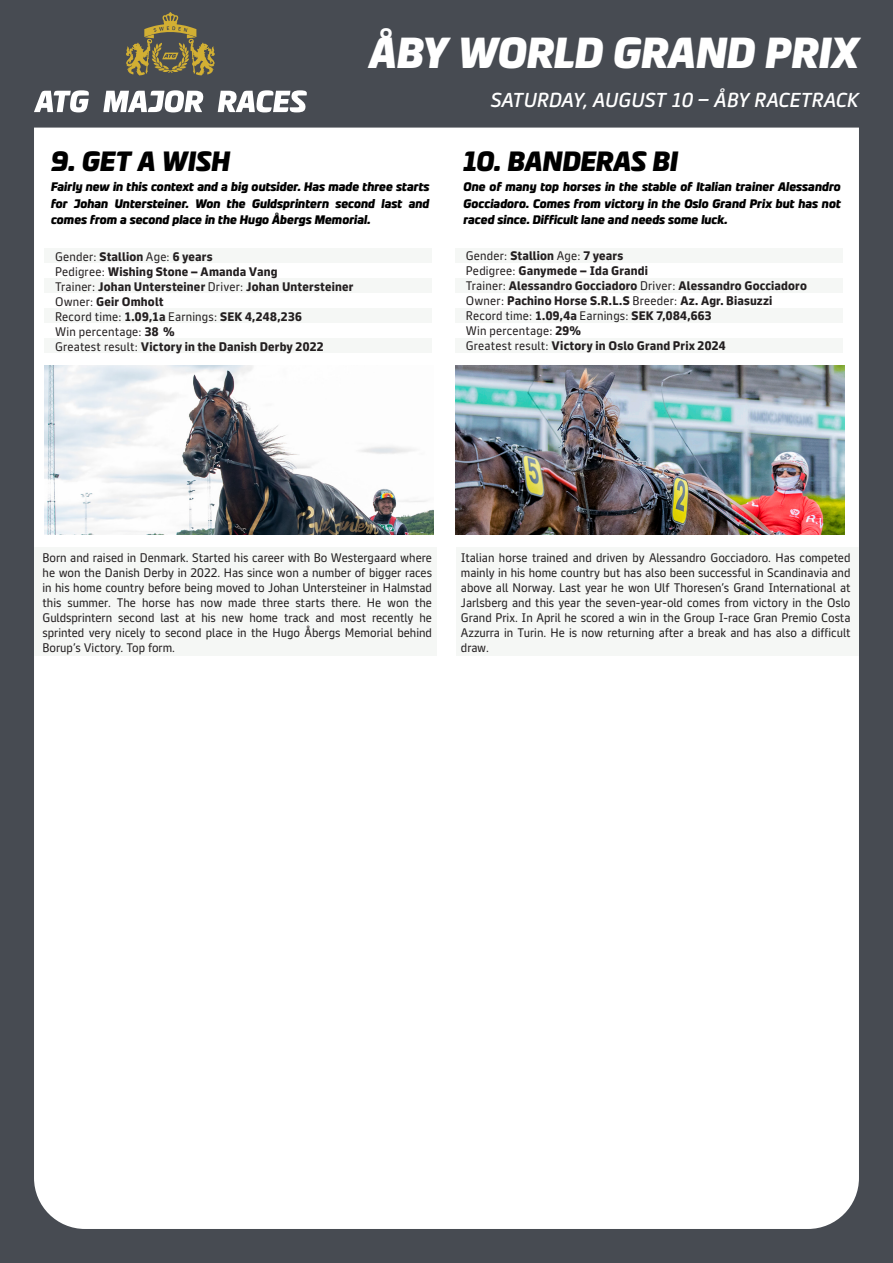
<style>
.page{position:relative;width:893px;height:1263px;background:#474b52}
.page>*{position:absolute;margin:0;border:0;box-sizing:border-box;transform-origin:0 0}
.t1{font:42px "ATG Rubrik";color:#fff}
.t2{font:27px "ATG Rubrik";color:#000}
.t3{font:italic 500 19.5px "ATG Text";color:#fff}
.t4{font:12px/15px "ATG Text";color:#231f20;text-align:justify}
.t5{font:800 12px "ATG Text";letter-spacing:.015em;color:#231f20}
.t6{font:12px/16.5px "ATG Rubrik";color:#000;text-align:justify}
.s1{font-weight:400}
.s2{font-weight:800}
</style>
<div class="page">
<div style="left:34px;top:128px;width:825px;height:1101px;background:#fff"></div>
<div style="left:34px;top:548px;width:402px;height:108px;background:#f5f7f5"></div>
<div style="left:45px;top:249px;width:387px;height:14px;background:#f5f7f5"></div>
<div style="left:45px;top:279px;width:387px;height:14px;background:#f5f7f5"></div>
<div style="left:45px;top:309px;width:387px;height:14px;background:#f5f7f5"></div>
<div style="left:45px;top:339px;width:387px;height:14px;background:#f5f7f5"></div>
<img style="left:45px;top:365px;width:389px;height:170px">
<svg style="left:34px;top:90px;width:55px;height:22px"></svg>
<svg style="left:103px;top:90px;width:101px;height:22px"></svg>
<svg style="left:218px;top:90px;width:89px;height:22px"></svg>
<svg style="left:126px;top:12px;width:89px;height:63px"></svg>
<div style="left:457px;top:548px;width:402px;height:108px;background:#f5f7f5"></div>
<div style="left:455px;top:249px;width:388px;height:14px;background:#f5f7f5"></div>
<div style="left:455px;top:279px;width:388px;height:14px;background:#f5f7f5"></div>
<div style="left:455px;top:309px;width:388px;height:14px;background:#f5f7f5"></div>
<div style="left:455px;top:339px;width:388px;height:14px;background:#f5f7f5"></div>
<img style="left:455px;top:365px;width:389px;height:170px">
<p class="t2" style="left:51px;top:145px;width:181px">9. GET A WISH</p>
<p class="t1" style="left:369px;top:28px;width:491px">ÅBY WORLD GRAND PRIX</p>
<p class="t3" style="left:490px;top:88px;width:370px">SATURDAY, AUGUST 10 – ÅBY RACETRACK</p>
<p class="t2" style="left:463px;top:145px;width:216px">10. BANDERAS BI</p>
<p class="t6" style="left:51px;top:179px;width:380px">Fairly new in this context and a big outsider. Has made three starts for Johan Untersteiner. Won the Guldsprintern second last and comes from a second place in the Hugo Åbergs Memorial.</p>
<p class="t5" style="left:55px;top:249px;width:159px"><span class="s1">Gender:</span> Stallion <span class="s1">Age:</span> 6 years</p>
<p class="t5" style="left:55px;top:264px;width:224px"><span class="s1">Pedigree:</span> Wishing Stone – Amanda Vang</p>
<p class="t5" style="left:55px;top:279px;width:300px"><span class="s1">Trainer:</span> Johan Untersteiner <span class="s1">Driver:</span> Johan Untersteiner</p>
<p class="t5" style="left:55px;top:294px;width:110px"><span class="s1">Owner:</span> Geir Omholt</p>
<p class="t4" style="left:55px;top:309px;width:248px">Record time: <span class="s2">1.09,1a</span> Earnings: <span class="s2">SEK 4,248,236</span></p>
<p class="t4" style="left:55px;top:324px;width:121px">Win percentage: <span class="s2">38 %</span></p>
<p class="t5" style="left:55px;top:339px;width:270px"><span class="s1">Greatest result:</span> Victory in the Danish Derby 2022</p>
<p class="t6" style="left:463px;top:179px;width:379px">One of many top horses in the stable of Italian trainer Alessandro Gocciadoro. Comes from victory in the Oslo Grand Prix but has not raced since. Difficult lane and needs some luck.</p>
<p class="t5" style="left:466px;top:248px;width:159px"><span class="s1">Gender:</span> Stallion <span class="s1">Age:</span> 7 years</p>
<p class="t5" style="left:466px;top:263px;width:184px"><span class="s1">Pedigree:</span> Ganymede – Ida Grandi</p>
<p class="t5" style="left:466px;top:278px;width:343px"><span class="s1">Trainer:</span> Alessandro Gocciadoro <span class="s1">Driver:</span> Alessandro Gocciadoro</p>
<p class="t5" style="left:466px;top:293px;width:308px"><span class="s1">Owner:</span> Pachino Horse S.R.L.S <span class="s1">Breeder:</span> Az. Agr. Biasuzzi</p>
<p class="t4" style="left:466px;top:308px;width:247px">Record time: <span class="s2">1.09,4a</span> Earnings: <span class="s2">SEK 7,084,663</span></p>
<p class="t4" style="left:466px;top:323px;width:117px">Win percentage: <span class="s2">29%</span></p>
<p class="t5" style="left:466px;top:338px;width:261px"><span class="s1">Greatest result:</span> Victory in Oslo Grand Prix 2024</p>
<p class="t4" style="left:43px;top:550px;width:391px">Born and raised in Denmark. Started his career with Bo Westergaard where he won the Danish Derby in 2022. Has since won a number of bigger races in his home country before being moved to Johan Untersteiner in Halmstad this summer. The horse has now made three starts there. He won the Guldsprintern second last at his new home track and most recently he sprinted very nicely to second place in the Hugo Åbergs Memorial behind Borup’s Victory. Top form.</p>
<p class="t4" style="left:461px;top:550px;width:391px">Italian horse trained and driven by Alessandro Gocciadoro. Has competed mainly in his home country but has also been successful in Scandinavia and above all Norway. Last year he won Ulf Thoresen’s Grand International at Jarlsberg and this year the seven-year-old comes from victory in the Oslo Grand Prix. In April he scored a win in the Group I-race Gran Premio Costa Azzurra in Turin. He is now returning after a break and has also a difficult draw.</p>
</div>
